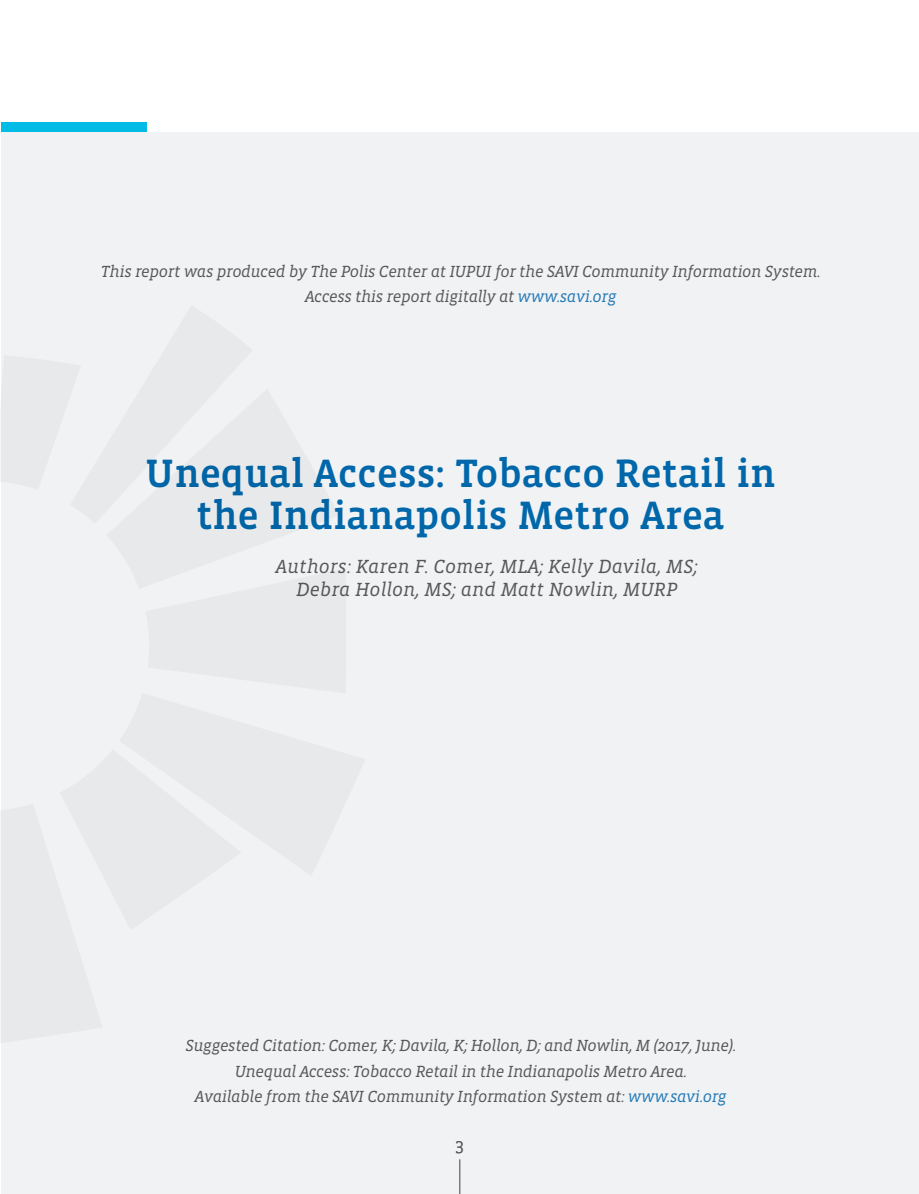
<style>
.page{position:relative;width:919px;height:1194px;background:#fff}
.page>*{position:absolute;margin:0;border:0;box-sizing:border-box;transform-origin:0 0}
.t1{font:500 40.5px/42px "Vista Slab";color:#0067aa;text-align:center}
.t2{font:italic 19.5px/23.4px "Vista Slab";color:#57585a;text-align:center}
.t3{font:18px "Vista Slab";color:#4b4c4d}
.t4{font:italic 16.5px/25.5px "Vista Slab";letter-spacing:-.025em;color:#57585a;text-align:center}
.s1{color:#247ab8}
</style>
<div class="page">
<div style="left:1px;top:132px;width:918px;height:1062px;background:#f1f2f3"></div>
<div style="left:1px;top:122px;width:146px;height:10px;background:#02bce5"></div>
<hr style="left:459px;top:1159px;width:1px;height:35px;background:#4b4c4d">
<p class="t4" style="left:101px;top:259px;width:721px">This report was produced by The Polis Center at IUPUI for the SAVI Community Information System.<br>Access this report digitally at <span class="s1">www.savi.org</span></p>
<h1 class="t1" style="left:145px;top:454px;width:632px">Unequal Access: Tobacco Retail in the Indianapolis Metro Area</h1>
<p class="t2" style="left:276px;top:556px;width:423px">Authors: Karen F. Comer, MLA; Kelly Davila, MS;<br>Debra Hollon, MS; and Matt Nowlin, MURP</p>
<p class="t4" style="left:185px;top:1034px;width:552px">Suggested Citation: Comer, K; Davila, K; Hollon, D; and Nowlin, M (2017, June).<br>Unequal Access: Tobacco Retail in the Indianapolis Metro Area.<br>Available from the SAVI Community Information System at: <span class="s1">www.savi.org</span></p>
<p class="t3" style="left:455px;top:1136px;width:10px">3</p>
</div>
